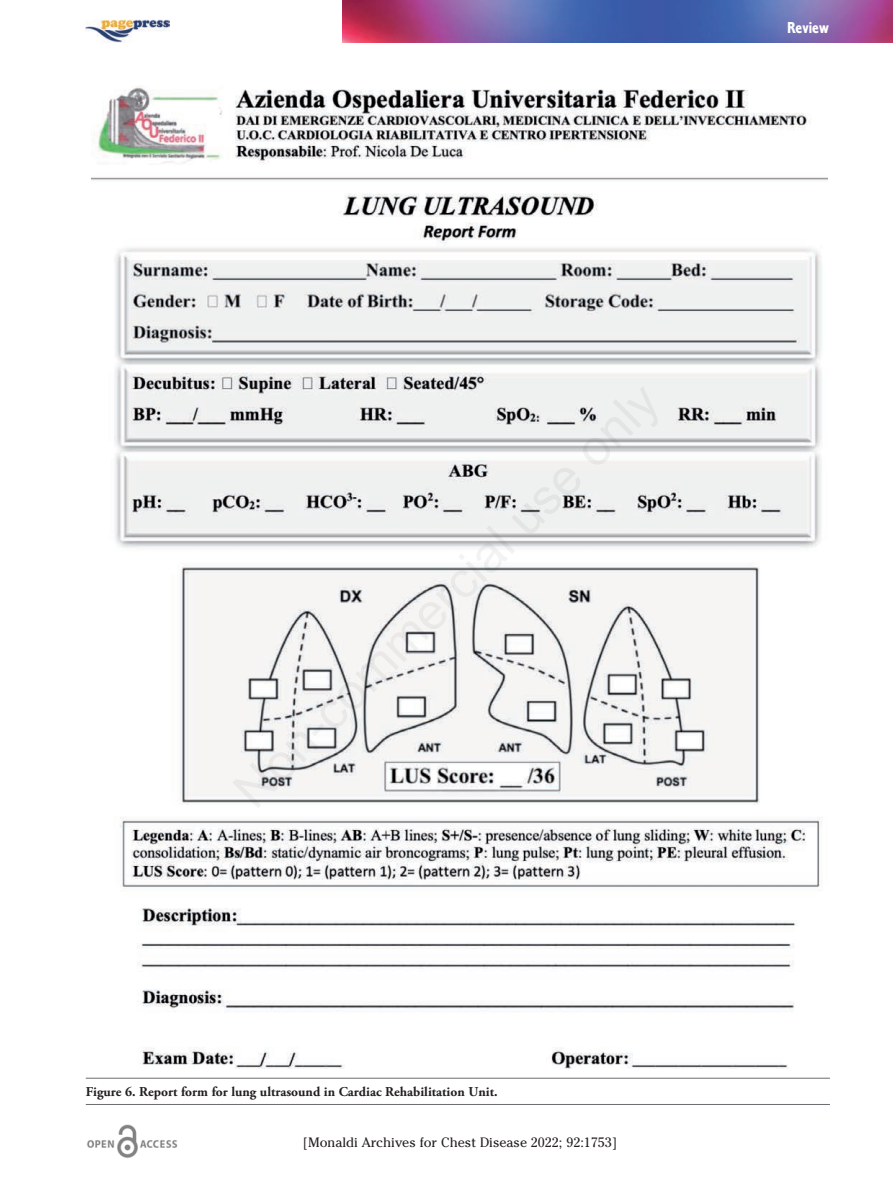
<style>
.page{position:relative;width:893px;height:1191px;background:#fff}
.page>*{position:absolute;margin:0;border:0;box-sizing:border-box;transform-origin:0 0}
.t1{font:16.5px "Corinthian Bold Condensed Plain";color:#fff}
.t2{font:700 13.5px "Adobe Garamond Pro";color:#231f20}
.t3{font:13.5px "Cheltenham";color:#231f20}
</style>
<div class="page">
<img style="left:342px;top:0;width:551px;height:43px">
<img style="left:87px;top:1124px;width:91px;height:34px">
<img style="left:85px;top:19px;width:84px;height:24px">
<img style="left:92px;top:86px;width:736px;height:982px">
<hr style="left:86px;top:1077px;width:744px;height:1px;background:#6c6d70">
<hr style="left:86px;top:1104px;width:744px;height:1px;background:#6c6d70">
<p class="t1" style="left:787px;top:22px;width:43px">Review</p>
<p class="t2" style="left:86px;top:1086px;width:413px">Figure 6. Report form for lung ultrasound in Cardiac Rehabilitation Unit.</p>
<p class="t3" style="left:303px;top:1134px;width:316px">[Monaldi Archives for Chest Disease 2022; 92:1753]</p>
</div>
